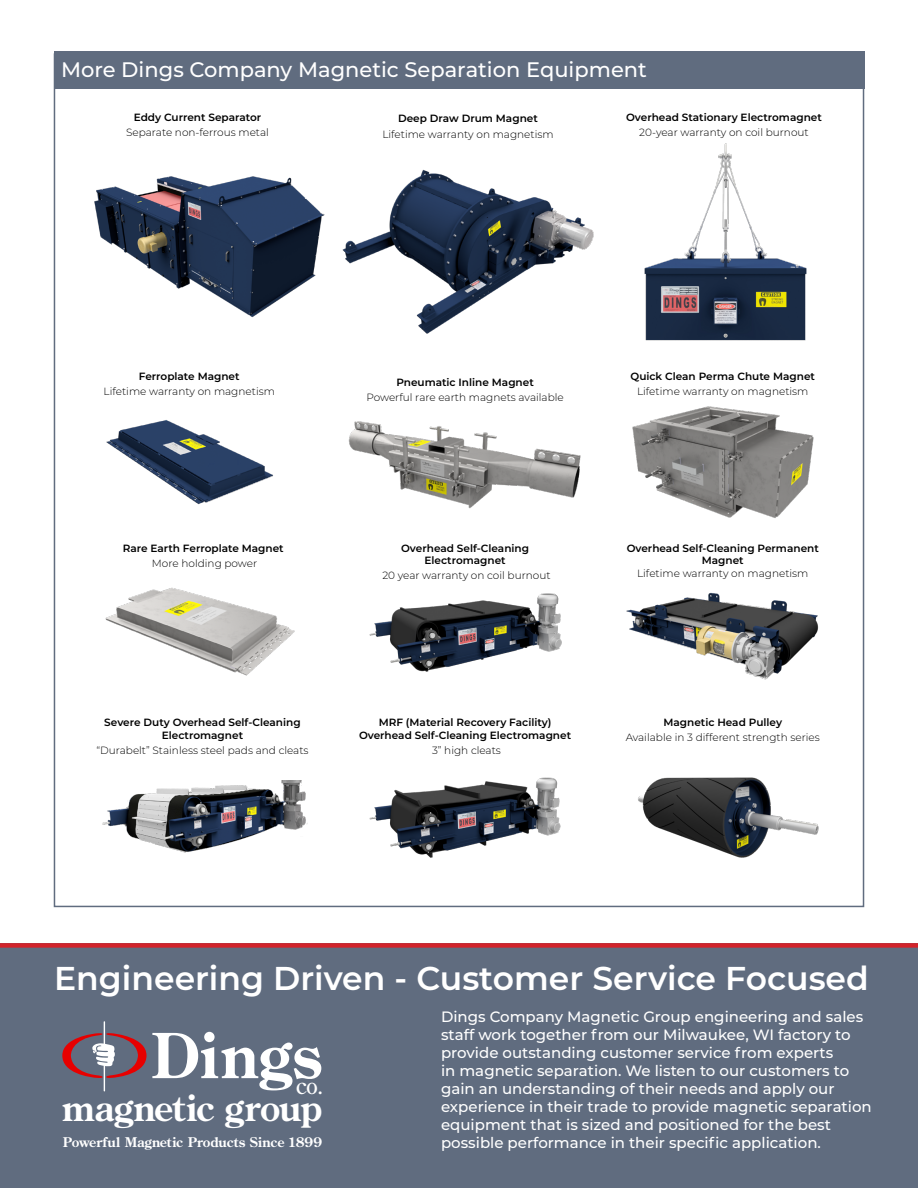
<style>
.page{position:relative;width:918px;height:1188px;background:#fff}
.page>*{position:absolute;margin:0;border:0;box-sizing:border-box;transform-origin:0 0}
.t1{font:700 61.8px "Century Old Style Std";letter-spacing:.005em;color:#fff}
.t2{font:700 35.7px "Century Old Style Std";letter-spacing:-.015em;color:#fff}
.t3{font:600 33px "Montserrat";color:#fff}
.t4{font:22.65px "Century Old Style Std";color:#fff}
.t5{font:500 21px "Montserrat";color:#fff}
.t6{font:500 15px/18px "Montserrat";color:#fff}
.t7{font:700 13.35px "Century Old Style Std";color:#fff}
.t8{font:600 10.5px/12.6px "Montserrat";color:#000;text-align:center}
.t9{font:300 10.5px "Montserrat";color:#000}
</style>
<div class="page">
<div style="left:0;top:944px;width:918px;height:244px;background:#606c7f"></div>
<svg style="left:62px;top:1021px;width:85px;height:70px"></svg>
<div style="left:54px;top:52px;width:810px;height:37px;background:#606c7f"></div>
<img style="left:342px;top:169px;width:252px;height:165px">
<img style="left:638px;top:777px;width:181px;height:81px">
<img style="left:94px;top:176px;width:231px;height:142px">
<img style="left:369px;top:593px;width:193px;height:79px">
<img style="left:626px;top:592px;width:193px;height:88px">
<img style="left:369px;top:777px;width:192px;height:81px">
<img style="left:348px;top:421px;width:233px;height:88px">
<img style="left:106px;top:420px;width:167px;height:85px">
<img style="left:632px;top:406px;width:182px;height:112px">
<img style="left:644px;top:143px;width:163px;height:198px">
<img style="left:102px;top:780px;width:206px;height:73px">
<img style="left:105px;top:587px;width:190px;height:89px">
<div style="left:0;top:943px;width:918px;height:5px;background:#d2232a"></div>
<h3 class="t5" style="left:61px;top:55px;width:587px">More Dings Company Magnetic Separation Equipment</h3>
<p class="t8" style="left:134px;top:111px;width:129px">Eddy Current Separator</p>
<p class="t9" style="left:126px;top:125px;width:145px">Separate non-ferrous metal</p>
<p class="t8" style="left:398px;top:112px;width:141px">Deep Draw Drum Magnet</p>
<p class="t9" style="left:382px;top:127px;width:173px">Lifetime warranty on magnetism</p>
<p class="t8" style="left:626px;top:111px;width:197px">Overhead Stationary Electromagnet</p>
<p class="t9" style="left:639px;top:125px;width:171px">20-year warranty on coil burnout</p>
<p class="t8" style="left:139px;top:370px;width:102px">Ferroplate Magnet</p>
<p class="t9" style="left:104px;top:384px;width:173px">Lifetime warranty on magnetism</p>
<p class="t8" style="left:396px;top:375px;width:139px">Pneumatic Inline Magnet</p>
<p class="t9" style="left:366px;top:390px;width:199px">Powerful rare earth magnets available</p>
<p class="t8" style="left:631px;top:369px;width:186px">Quick Clean Perma Chute Magnet</p>
<p class="t9" style="left:637px;top:384px;width:173px">Lifetime warranty on magnetism</p>
<p class="t8" style="left:123px;top:541px;width:162px">Rare Earth Ferroplate Magnet</p>
<p class="t9" style="left:152px;top:556px;width:107px">More holding power</p>
<p class="t8" style="left:401px;top:541px;width:130px">Overhead Self-Cleaning<br>Electromagnet</p>
<p class="t9" style="left:382px;top:568px;width:170px">20 year warranty on coil burnout</p>
<p class="t8" style="left:627px;top:541px;width:194px">Overhead Self-Cleaning Permanent<br>Magnet</p>
<p class="t9" style="left:637px;top:566px;width:173px">Lifetime warranty on magnetism</p>
<p class="t8" style="left:104px;top:716px;width:198px">Severe Duty Overhead Self-Cleaning<br>Electromagnet</p>
<p class="t9" style="left:96px;top:743px;width:214px">“Durabelt” Stainless steel pads and cleats</p>
<p class="t8" style="left:359px;top:716px;width:214px">MRF (Material Recovery Facility)<br>Overhead Self-Cleaning Electromagnet</p>
<p class="t9" style="left:432px;top:743px;width:70px">3” high cleats</p>
<p class="t8" style="left:663px;top:716px;width:120px">Magnetic Head Pulley</p>
<p class="t9" style="left:626px;top:731px;width:196px">Available in 3 different strength series</p>
<h3 class="t3" style="left:54px;top:955px;width:816px">Engineering Driven - Customer Service Focused</h3>
<h1 class="t1" style="left:151px;top:1015px;width:173px">Dings</h1>
<p class="t6" style="left:441px;top:1007px;width:432px">Dings Company Magnetic Group engineering and sales staff work together from our Milwaukee, WI factory to provide outstanding customer service from experts<br>in magnetic separation. We listen to our customers to gain an understanding of their needs and apply our experience in their trade to provide magnetic separation equipment that is sized and positioned for the best possible performance in their specific application.</p>
<h3 class="t4" style="left:296px;top:1071px;width:29px">co.</h3>
<h2 class="t2" style="left:62px;top:1085px;width:262px">magnetic group</h2>
<p class="t7" style="left:63px;top:1134px;width:261px">Powerful Magnetic Products Since 1899</p>
</div>
